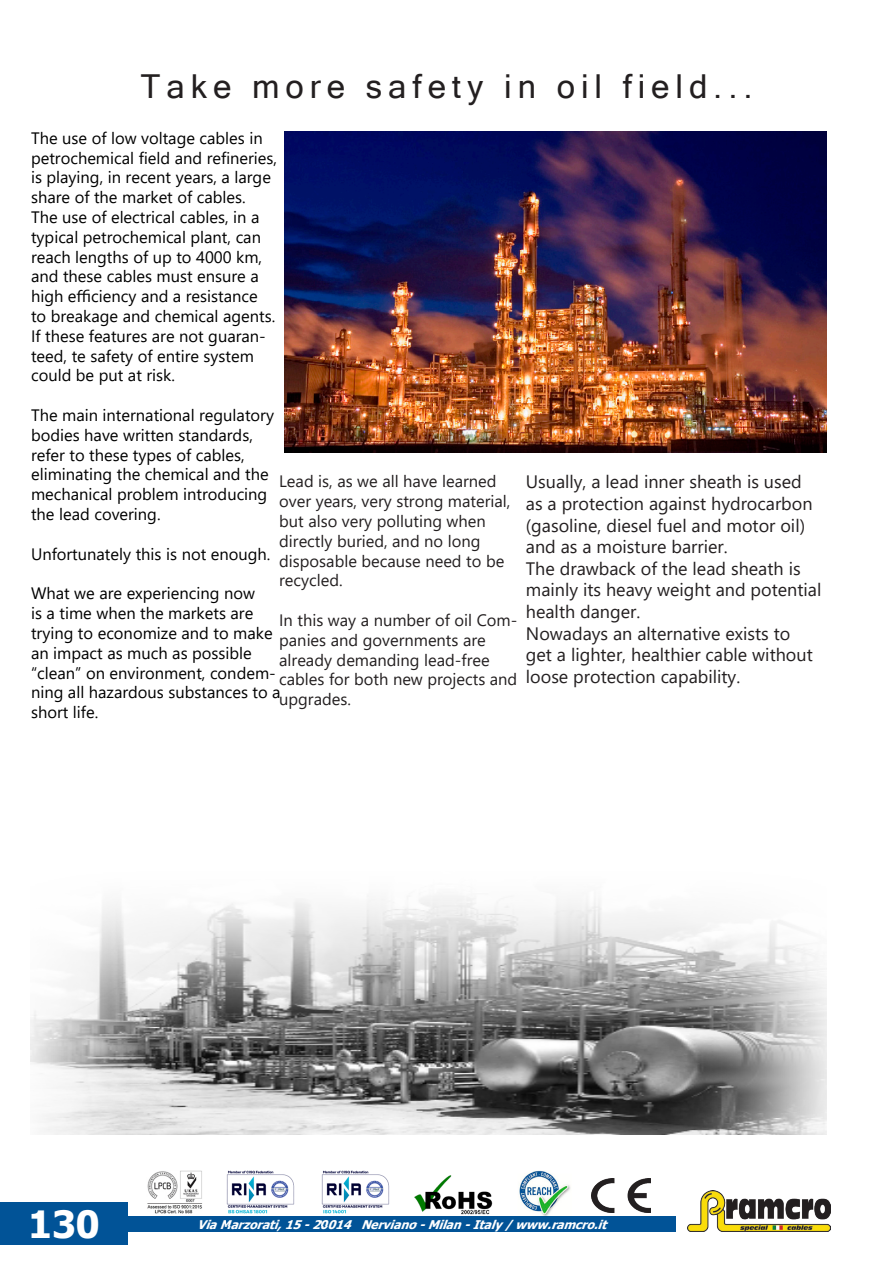
<style>
.page{position:relative;width:893px;height:1263px;background:#fff}
.page>*{position:absolute;margin:0;border:0;box-sizing:border-box;transform-origin:0 0}
.t1{font:700 37.5px "Tahoma";color:#fff}
.t2{font:33px "Microsoft Sans Serif";letter-spacing:.18em;color:#231f20}
.t3{font:18px/21.6px "Segoe UI";color:#231f20}
.t4{font:16.5px/19.8px "Segoe UI";color:#000}
.t5{font:16.5px/19.8px "Segoe UI";color:#231f20}
.t6{font:italic 700 12px "Tahoma";color:#fff}
</style>
<div class="page">
<div style="left:0;top:1202px;width:128px;height:42px;background:#015397"></div>
<img style="left:688px;top:1190px;width:143px;height:42px">
<div style="left:128px;top:1216px;width:548px;height:16px;background:#015397"></div>
<img style="left:226px;top:1170px;width:68px;height:44px">
<img style="left:322px;top:1170px;width:67px;height:44px">
<img style="left:147px;top:1171px;width:55px;height:42px">
<img style="left:519px;top:1171px;width:52px;height:45px">
<img style="left:592px;top:1178px;width:58px;height:34px">
<img style="left:414px;top:1175px;width:79px;height:40px">
<svg style="left:30px;top:895px;width:797px;height:240px"></svg>
<img style="left:285px;top:132px;width:542px;height:320px">
<h2 class="t2" style="left:140px;top:65px;width:614px">Take more safety in oil field...</h2>
<p class="t4" style="left:31px;top:127px;width:248px">The use of low voltage cables in petrochemical field and refineries, is playing, in recent years, a large share of the market of cables.<br>The use of electrical cables, in a typical petrochemical plant, can reach lengths of up to 4000 km, and these cables must ensure a high efficiency and a resistance to breakage and chemical agents.<br>If these features are not guaran&shy;teed, te safety of entire system could be put at risk.</p>
<p class="t4" style="left:31px;top:404px;width:244px">The main international regulatory bodies have written standards, refer to these types of cables, eliminating the chemical and the mechanical problem introducing the lead covering.</p>
<p class="t4" style="left:31px;top:542px;width:241px">Unfortunately this is not enough.</p>
<p class="t4" style="left:31px;top:582px;width:251px">What we are experiencing now<br>is a time when the markets are trying to economize and to make an impact as much as possible “clean” on environment, condem&shy;ning all hazardous substances to a short life.</p>
<p class="t5" style="left:279px;top:470px;width:233px">Lead is, as we all have learned over years, very strong material, but also very polluting when directly buried, and no long disposable because need to be recycled.</p>
<p class="t5" style="left:279px;top:609px;width:240px">In this way a number of oil Com&shy;panies and governments are already demanding lead-free cables for both new projects and upgrades.</p>
<p class="t3" style="left:526px;top:470px;width:297px">Usually, a lead inner sheath is used as a protection against hydrocarbon (gasoline, diesel fuel and motor oil) and as a moisture barrier.<br>The drawback of the lead sheath is mainly its heavy weight and potential health danger.<br>Nowadays an alternative exists to<br>get a lighter, healthier cable without loose protection capability.</p>
<h1 class="t1" style="left:28px;top:1198px;width:73px">130</h1>
<p class="t6" style="left:197px;top:1216px;width:417px">ViaMarzorati,15-20014 Nerviano-Milan-Italy/www.ramcro.it</p>
</div>
